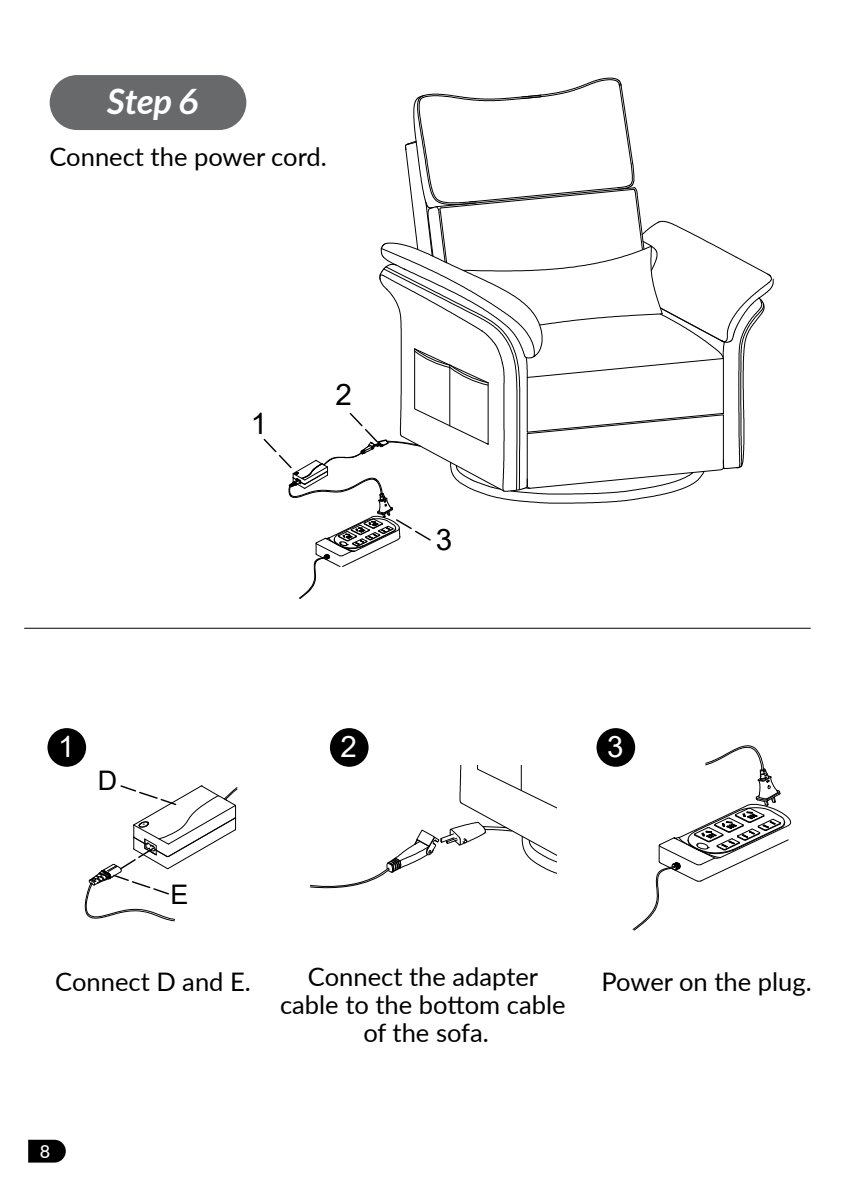
<style>
.page{position:relative;width:842px;height:1191px;background:#fff}
.page>*{position:absolute;margin:0;border:0;box-sizing:border-box;transform-origin:0 0}
.t1{font:italic 700 35px "Lato";color:#fff}
.t2{font:29.6px "Arial";color:#000}
.t3{font:29.6px "Arial";color:#fff}
.t4{font:27px "Arial";color:#000}
.t5{font:25.6px/28px "Lato";color:#000;text-align:center}
.t6{font:500 18px "Lato";color:#fff}
</style>
<div class="page">
<div style="left:50px;top:75px;width:196px;height:55px;background:#67696b;border-radius:27px"></div>
<svg style="left:28px;top:1139px;width:38px;height:23px"></svg>
<hr style="left:25px;top:628px;width:785px;height:1px;background:#000">
<svg style="left:263px;top:77px;width:511px;height:522px"></svg>
<svg style="left:85px;top:785px;width:153px;height:136px"></svg>
<div style="left:47px;top:728px;width:39px;height:38px;background:#000;border-radius:50%"></div>
<div style="left:330px;top:728px;width:39px;height:38px;background:#000;border-radius:50%"></div>
<div style="left:596px;top:728px;width:39px;height:38px;background:#000;border-radius:50%"></div>
<svg style="left:309px;top:765px;width:248px;height:124px"></svg>
<svg style="left:632px;top:745px;width:160px;height:186px"></svg>
<h1 class="t1" style="left:107px;top:82px;width:93px">Step 6</h1>
<p class="t5" style="left:49px;top:142px;width:279px">Connect the power cord.</p>
<p class="t2" style="left:251px;top:403px;width:18px">1</p>
<p class="t2" style="left:336px;top:374px;width:18px">2</p>
<p class="t2" style="left:436px;top:519px;width:18px">3</p>
<p class="t3" style="left:58px;top:726px;width:18px">1</p>
<p class="t4" style="left:98px;top:762px;width:21px">D</p>
<p class="t3" style="left:341px;top:726px;width:18px">2</p>
<p class="t4" style="left:171px;top:876px;width:19px">E</p>
<p class="t5" style="left:55px;top:966px;width:197px">Connect D and E.</p>
<p class="t5" style="left:280px;top:961px;width:287px">Connect the adapter cable to the bottom cable of the sofa.</p>
<p class="t3" style="left:607px;top:726px;width:18px">3</p>
<p class="t5" style="left:601px;top:966px;width:212px">Power on the plug.</p>
<p class="t6" style="left:40px;top:1138px;width:12px">8</p>
</div>
